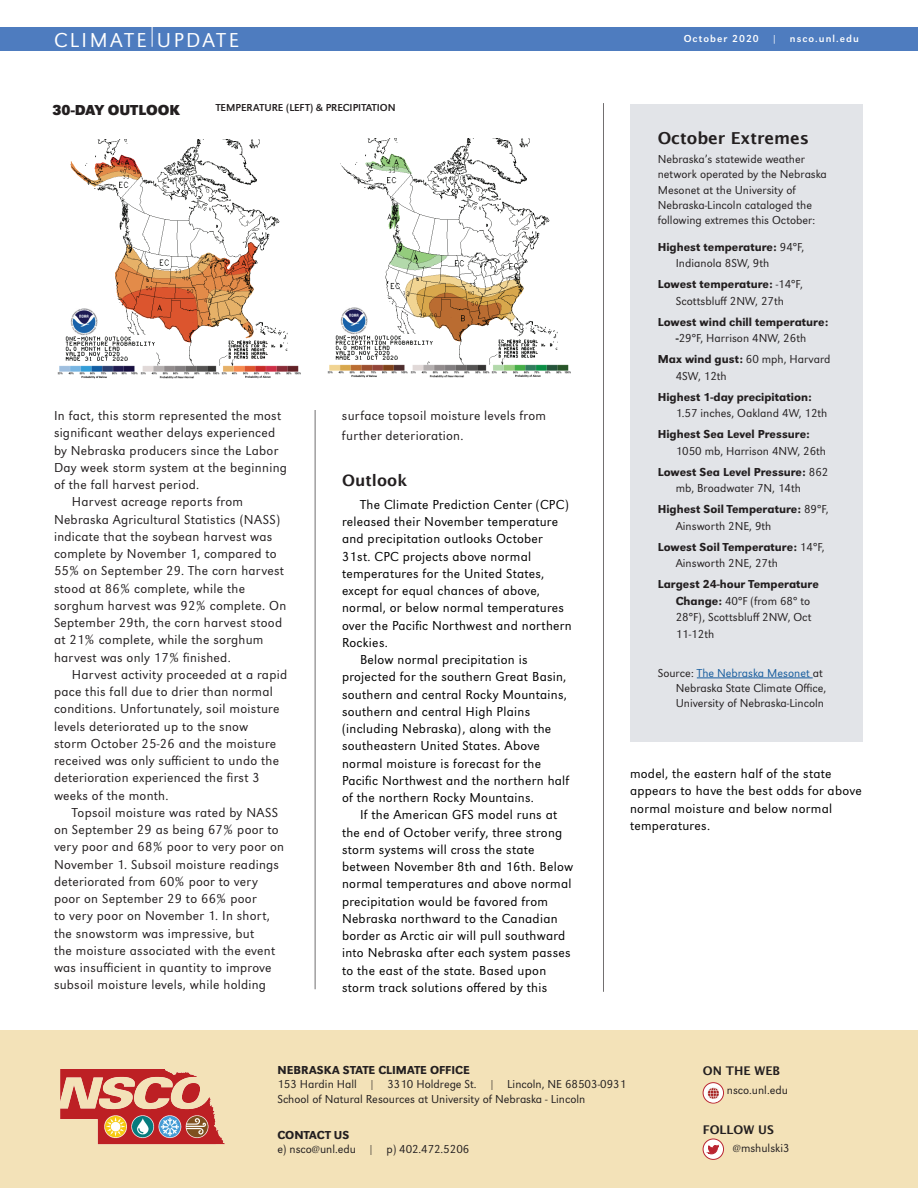
<style>
.page{position:relative;width:918px;height:1188px;background:#fff}
.page>*{position:absolute;margin:0;border:0;box-sizing:border-box;transform-origin:0 0}
.t1{font:300 20.85px "URW Grotesk";letter-spacing:.12em;color:#fff}
.t2{font:600 16.5px "Lucida Sans";color:#231f20}
.t3{font:600 15.75px "Lucida Sans";letter-spacing:.005em;color:#231f20}
.t4{font:700 15px "URW Grotesk";color:#231f20}
.t5{font:300 13.5px/19.8px "URW Grotesk";letter-spacing:.02em;color:#231f20}
.t6{font:300 13.5px/17.2px "URW Grotesk";letter-spacing:.02em;color:#000}
.t7{font:300 12px/15px "URW Grotesk";color:#231f20}
.t8{font:500 12px/16.5px "URW Grotesk";color:#231f20;text-align:center}
.t9{font:600 12px "Lucida Sans";color:#231f20}
.t10{font:10.5px "URW Grotesk";color:#231f20}
.t11{font:10.5px "URW Grotesk";letter-spacing:.1em;color:#fff}
.s1{font-weight:500}
.s2{font-weight:300}
.s3{color:#175d9e}
</style>
<div class="page">
<div style="left:0;top:27px;width:918px;height:24px;background:#4e7cbf"></div>
<hr style="left:152px;top:0;width:1px;height:47px;background:#fff">
<div style="left:0;top:1030px;width:918px;height:158px;background:#f3e2b8"></div>
<img style="left:60px;top:1069px;width:165px;height:76px">
<hr style="left:315px;top:103px;width:1px;height:886px;background:#231f20">
<hr style="left:603px;top:103px;width:1px;height:889px;background:#231f20">
<svg style="left:703px;top:1139px;width:21px;height:21px"></svg>
<svg style="left:707px;top:1145px;width:12px;height:9px"></svg>
<svg style="left:703px;top:1082px;width:21px;height:21px"></svg>
<img style="left:704px;top:1084px;width:18px;height:18px">
<div style="left:56px;top:97px;width:521px;height:313px;background:#fff"></div>
<img style="left:327px;top:139px;width:244px;height:239px">
<img style="left:57px;top:139px;width:244px;height:239px">
<div style="left:631px;top:104px;width:232px;height:638px;background:#e2e4e8"></div>
<hr style="left:697px;top:678px;width:116px;height:1px;background:#175d9e">
<h1 class="t1" style="left:54px;top:28px;width:186px">CLIMATE UPDATE</h1>
<p class="t4" style="left:52px;top:101px;width:129px">30-DAY OUTLOOK</p>
<p class="t10" style="left:216px;top:102px;width:182px">TEMPERATURE (LEFT) &amp; PRECIPITATION</p>
<p class="t5" style="left:54px;top:406px;width:229px">In fact, this storm represented the most</p>
<p class="t5" style="left:54px;top:423px;width:223px">significant weather delays experienced</p>
<p class="t5" style="left:54px;top:440px;width:226px">by Nebraska producers since the Labor</p>
<p class="t5" style="left:54px;top:458px;width:234px">Day week storm system at the beginning</p>
<p class="t5" style="left:54px;top:475px;width:147px">of the fall harvest period.</p>
<p class="t5" style="left:72px;top:492px;width:173px">Harvest acreage reports from</p>
<p class="t5" style="left:54px;top:509px;width:228px">Nebraska Agricultural Statistics (NASS)</p>
<p class="t5" style="left:54px;top:527px;width:220px">indicate that the soybean harvest was</p>
<p class="t5" style="left:54px;top:544px;width:224px">complete by November 1, compared to</p>
<p class="t5" style="left:54px;top:561px;width:232px">55% on September 29. The corn harvest</p>
<p class="t5" style="left:54px;top:578px;width:193px">stood at 86% complete, while the</p>
<p class="t5" style="left:54px;top:596px;width:234px">sorghum harvest was 92% complete. On</p>
<p class="t5" style="left:54px;top:613px;width:230px">September 29th, the corn harvest stood</p>
<p class="t5" style="left:54px;top:630px;width:211px">at 21% complete, while the sorghum</p>
<p class="t5" style="left:54px;top:647px;width:178px">harvest was only 17% finished.</p>
<p class="t5" style="left:72px;top:665px;width:217px">Harvest activity proceeded at a rapid</p>
<p class="t5" style="left:54px;top:682px;width:220px">pace this fall due to drier than normal</p>
<p class="t5" style="left:54px;top:699px;width:227px">conditions. Unfortunately, soil moisture</p>
<p class="t5" style="left:54px;top:716px;width:196px">levels deteriorated up to the snow</p>
<p class="t5" style="left:54px;top:734px;width:224px">storm October 25-26 and the moisture</p>
<p class="t5" style="left:54px;top:751px;width:227px">received was only sufficient to undo the</p>
<p class="t5" style="left:54px;top:768px;width:207px">deterioration experienced the first 3</p>
<p class="t5" style="left:54px;top:785px;width:116px">weeks of the month.</p>
<p class="t5" style="left:72px;top:803px;width:208px">Topsoil moisture was rated by NASS</p>
<p class="t5" style="left:54px;top:820px;width:226px">on September 29 as being 67% poor to</p>
<p class="t5" style="left:54px;top:837px;width:232px">very poor and 68% poor to very poor on</p>
<p class="t5" style="left:54px;top:854px;width:227px">November 1. Subsoil moisture readings</p>
<p class="t5" style="left:54px;top:872px;width:205px">deteriorated from 60% poor to very</p>
<p class="t5" style="left:54px;top:889px;width:204px">poor on September 29 to 66% poor</p>
<p class="t5" style="left:54px;top:906px;width:217px">to very poor on November 1. In short,</p>
<p class="t5" style="left:54px;top:923px;width:202px">the snowstorm was impressive, but</p>
<p class="t5" style="left:54px;top:941px;width:223px">the moisture associated with the event</p>
<p class="t5" style="left:54px;top:958px;width:219px">was insufficient in quantity to improve</p>
<p class="t5" style="left:54px;top:975px;width:214px">subsoil moisture levels, while holding</p>
<p class="t5" style="left:342px;top:406px;width:206px">surface topsoil moisture levels from further deterioration.</p>
<p class="t3" style="left:342px;top:471px;width:67px">Outlook</p>
<p class="t6" style="left:360px;top:496px;width:210px">The Climate Prediction Center (CPC)</p>
<p class="t6" style="left:342px;top:513px;width:218px">released their November temperature</p>
<p class="t6" style="left:342px;top:530px;width:202px">and precipitation outlooks October</p>
<p class="t6" style="left:342px;top:548px;width:191px">31st. CPC projects above normal</p>
<p class="t6" style="left:342px;top:565px;width:204px">temperatures for the United States,</p>
<p class="t6" style="left:342px;top:582px;width:199px">except for equal chances of above,</p>
<p class="t6" style="left:342px;top:599px;width:224px">normal, or below normal temperatures</p>
<p class="t6" style="left:342px;top:617px;width:231px">over the Pacific Northwest and northern</p>
<p class="t6" style="left:342px;top:634px;width:47px">Rockies.</p>
<p class="t6" style="left:360px;top:651px;width:169px">Below normal precipitation is</p>
<p class="t6" style="left:342px;top:668px;width:226px">projected for the southern Great Basin,</p>
<p class="t6" style="left:342px;top:686px;width:226px">southern and central Rocky Mountains,</p>
<p class="t6" style="left:342px;top:703px;width:190px">southern and central High Plains</p>
<p class="t6" style="left:342px;top:720px;width:211px">(including Nebraska), along with the</p>
<p class="t6" style="left:342px;top:737px;width:199px">southeastern United States. Above</p>
<p class="t6" style="left:342px;top:755px;width:201px">normal moisture is forecast for the</p>
<p class="t6" style="left:342px;top:772px;width:229px">Pacific Northwest and the northern half</p>
<p class="t6" style="left:342px;top:789px;width:194px">of the northern Rocky Mountains.</p>
<p class="t6" style="left:360px;top:806px;width:199px">If the American GFS model runs at</p>
<p class="t6" style="left:342px;top:824px;width:222px">the end of October verify, three strong</p>
<p class="t6" style="left:342px;top:841px;width:194px">storm systems will cross the state</p>
<p class="t6" style="left:342px;top:858px;width:233px">between November 8th and 16th. Below</p>
<p class="t6" style="left:342px;top:875px;width:231px">normal temperatures and above normal</p>
<p class="t6" style="left:342px;top:893px;width:208px">precipitation would be favored from</p>
<p class="t6" style="left:342px;top:910px;width:217px">Nebraska northward to the Canadian</p>
<p class="t6" style="left:342px;top:927px;width:225px">border as Arctic air will pull southward</p>
<p class="t6" style="left:342px;top:944px;width:230px">into Nebraska after each system passes</p>
<p class="t6" style="left:342px;top:962px;width:206px">to the east of the state. Based upon</p>
<p class="t6" style="left:342px;top:979px;width:207px">storm track solutions offered by this</p>
<p class="t11" style="left:684px;top:32px;width:177px">October 2020 | nsco.unl.edu</p>
<p class="t2" style="left:658px;top:129px;width:153px">October Extremes</p>
<p class="t7" style="left:658px;top:152px;width:171px">Nebraska’s statewide weather network operated by the Nebraska<br>Mesonet at the University of<br>Nebraska-Lincoln cataloged the following extremes this October:</p>
<p class="t7" style="left:676px;top:239px;width:130px;line-height:16.5px;text-indent:-18px"><span class="s1">Highest temperature:</span> 94°F,<br>Indianola 8SW, 9th</p>
<p class="t7" style="left:658px;top:276px;width:147px;line-height:16.5px;text-align:center"><span class="s1">Lowest temperature:</span> -14°F,<br>Scottsbluff 2NW, 27th</p>
<p class="t8" style="left:658px;top:313px;width:172px">Lowest wind chill temperature: -<span class="s2">29°F, Harrison 4NW, 26th</span></p>
<p class="t7" style="left:676px;top:351px;width:156px;line-height:16.5px;text-indent:-18px"><span class="s1">Max wind gust:</span> 60 mph, Harvard<br>4SW, 12th</p>
<p class="t8" style="left:658px;top:388px;width:156px">Highest 1-day precipitation:</p>
<p class="t7" style="left:676px;top:406px;width:153px">1.57 inches, Oakland 4W, 12th</p>
<p class="t8" style="left:658px;top:426px;width:154px">Highest Sea Level Pressure:</p>
<p class="t7" style="left:658px;top:440px;width:172px;line-height:21px;text-align:right">1050 mb, Harrison 4NW, 26th<br><span class="s1">Lowest Sea Level Pressure:</span> 862</p>
<p class="t7" style="left:658px;top:478px;width:172px;line-height:21px;text-indent:18px">mb, Broadwater 7N, 14th<br><span class="s1">Highest Soil Temperature:</span> 89°F,</p>
<p class="t8" style="left:658px;top:515px;width:168px;line-height:21px;text-align:left;text-indent:18px"><span class="s2">Ainsworth 2NE, 9th<br></span>Lowest Soil Temperature: <span class="s2">14°F,</span></p>
<p class="t7" style="left:676px;top:556px;width:104px">Ainsworth 2NE, 27th</p>
<p class="t7" style="left:676px;top:576px;width:145px;line-height:16.5px;text-indent:-18px"><span class="s1">Largest 24-hour Temperature<br>Change:</span> 40°F (from 68° to<br>28°F), Scottsbluff 2NW, Oct<br>11-12th</p>
<p class="t7" style="left:676px;top:665px;width:152px;text-indent:-18px">Source: <span class="s3">The Nebraska Mesonet</span> at<br>Nebraska State Climate Office,<br>University of Nebraska-Lincoln</p>
<p class="t6" style="left:630px;top:765px;width:233px">model, the eastern half of the state appears to have the best odds for above normal moisture and below normal temperatures.</p>
<p class="t8" style="left:277px;top:1062px;width:194px">NEBRASKA STATE CLIMATE OFFICE</p>
<p class="t7" style="left:277px;top:1077px;width:350px;line-height:14.4px">153 Hardin Hall | 3310 Holdrege St. | Lincoln, NE 68503-0931<br>School of Natural Resources at University of Nebraska - Lincoln</p>
<p class="t8" style="left:277px;top:1126px;width:73px">CONTACT US</p>
<p class="t7" style="left:277px;top:1142px;width:193px">e) nsco@unl.edu | p) 402.472.5206</p>
<p class="t9" style="left:703px;top:1064px;width:79px">ON THE WEB</p>
<p class="t7" style="left:727px;top:1083px;width:62px">nsco.unl.edu</p>
<p class="t9" style="left:703px;top:1122px;width:72px">FOLLOW US</p>
<p class="t7" style="left:733px;top:1141px;width:58px">@mshulski3</p>
</div>
